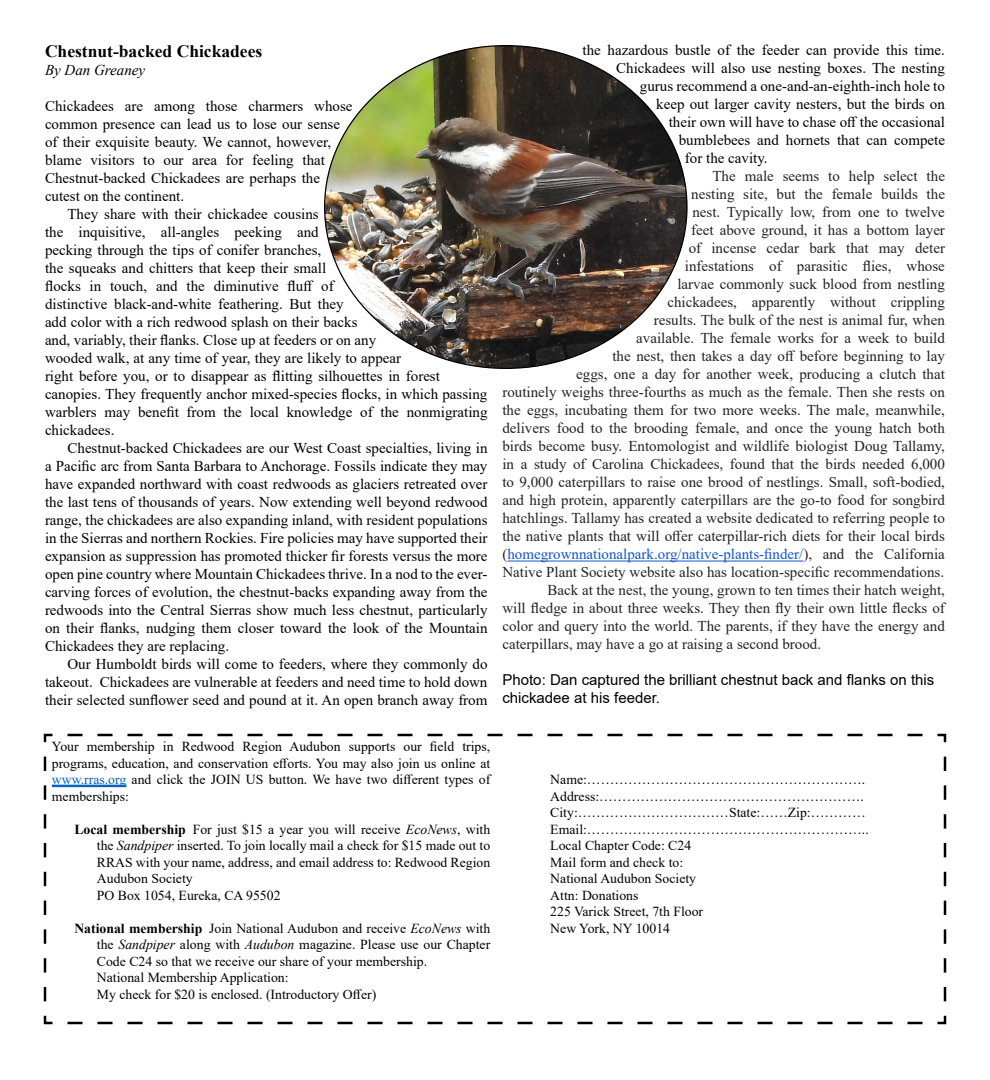
<style>
.page{position:relative;width:990px;height:1080px;background:#fff}
.page>*{position:absolute;margin:0;border:0;box-sizing:border-box;transform-origin:0 0}
.t1{font:700 17.5px "Times New Roman";color:#000}
.t2{font:15px "Times New Roman";color:#000}
.t3{font:15px "Times New Roman";color:#222}
.t4{font:15px/18px "Arial";color:#000}
.t5{font:15px "Times New Roman";color:#15c}
.t6{font:italic 15px "Times New Roman";color:#000}
.t7{font:13.75px/16.5px "Times New Roman";color:#000}
.s1{color:#222}
.s2{color:#0563c1}
.s3{font-weight:700}
.s4{font-style:italic}
</style>
<div class="page">
<svg style="left:43px;top:733px;width:904px;height:292px"></svg>
<hr style="left:507px;top:561px;width:296px;height:1px;background:#15c">
<img style="left:325px;top:46px;width:361px;height:322px">
<p class="t1" style="left:45px;top:38px;width:219px">Chestnut-backed Chickadees</p>
<p class="t6" style="left:45px;top:60px;width:102px">By Dan Greaney</p>
<p class="t2" style="left:45px;top:95px;width:309px">Chickadees are among those charmers whose</p>
<p class="t2" style="left:45px;top:113px;width:296px">common presence can lead us to lose our sense</p>
<p class="t2" style="left:45px;top:131px;width:288px">of their exquisite beauty. We cannot, however,</p>
<p class="t2" style="left:45px;top:149px;width:282px">blame visitors to our area for feeling that</p>
<p class="t2" style="left:45px;top:167px;width:277px">Chestnut-backed Chickadees are perhaps the</p>
<p class="t2" style="left:45px;top:185px;width:141px">cutest on the continent.</p>
<p class="t2" style="left:68px;top:203px;width:253px">They share with their chickadee cousins</p>
<p class="t2" style="left:45px;top:221px;width:275px">the inquisitive, all-angles peeking and</p>
<p class="t2" style="left:45px;top:239px;width:278px">pecking through the tips of conifer branches,</p>
<p class="t2" style="left:45px;top:257px;width:283px">the squeaks and chitters that keep their small</p>
<p class="t2" style="left:45px;top:275px;width:290px">flocks in touch, and the diminutive fluff of</p>
<p class="t2" style="left:45px;top:293px;width:300px">distinctive black-and-white feathering. But they</p>
<p class="t2" style="left:45px;top:311px;width:314px">add color with a rich redwood splash on their backs</p>
<p class="t2" style="left:45px;top:329px;width:333px">and, variably, their flanks. Close up at feeders or on any</p>
<p class="t2" style="left:45px;top:347px;width:358px">wooded walk, at any time of year, they are likely to appear</p>
<p class="t2" style="left:45px;top:365px;width:397px">right before you, or to disappear as flitting silhouettes in forest</p>
<p class="t2" style="left:45px;top:383px;width:444px">canopies. They frequently anchor mixed-species flocks, in which passing</p>
<p class="t2" style="left:45px;top:401px;width:444px">warblers may benefit from the local knowledge of the nonmigrating</p>
<p class="t2" style="left:45px;top:419px;width:71px">chickadees.</p>
<p class="t2" style="left:68px;top:437px;width:422px">Chestnut-backed Chickadees are our West Coast specialties, living in</p>
<p class="t2" style="left:45px;top:455px;width:444px">a Pacific arc from Santa Barbara to Anchorage. Fossils indicate they may</p>
<p class="t2" style="left:45px;top:473px;width:444px">have expanded northward with coast redwoods as glaciers retreated over</p>
<p class="t2" style="left:45px;top:491px;width:444px">the last tens of thousands of years. Now extending well beyond redwood</p>
<p class="t2" style="left:45px;top:509px;width:444px">range, the chickadees are also expanding inland, with resident populations</p>
<p class="t2" style="left:45px;top:527px;width:444px">in the Sierras and northern Rockies. Fire policies may have supported their</p>
<p class="t2" style="left:45px;top:545px;width:444px">expansion as suppression has promoted thicker fir forests versus the more</p>
<p class="t2" style="left:45px;top:563px;width:444px">open pine country where Mountain Chickadees thrive. In a nod to the ever-</p>
<p class="t2" style="left:45px;top:581px;width:444px">carving forces of evolution, the chestnut-backs expanding away from the</p>
<p class="t2" style="left:45px;top:599px;width:444px">redwoods into the Central Sierras show much less chestnut, particularly</p>
<p class="t2" style="left:45px;top:617px;width:444px">on their flanks, nudging them closer toward the look of the Mountain</p>
<p class="t2" style="left:45px;top:635px;width:186px">Chickadees they are replacing.</p>
<p class="t2" style="left:68px;top:653px;width:422px">Our Humboldt birds will come to feeders, where they commonly do</p>
<p class="t2" style="left:45px;top:671px;width:444px">takeout. Chickadees are vulnerable at feeders and need time to hold down</p>
<p class="t2" style="left:45px;top:689px;width:444px">their selected sunflower seed and pound at it. An open branch away from</p>
<p class="t2" style="left:582px;top:40px;width:364px">the hazardous bustle of the feeder can provide this time.</p>
<p class="t2" style="left:616px;top:58px;width:330px">Chickadees will also use nesting boxes. The nesting</p>
<p class="t2" style="left:640px;top:76px;width:307px">gurus recommend a one-and-an-eighth-inch hole to</p>
<p class="t2" style="left:656px;top:94px;width:290px">keep out larger cavity nesters, but the birds on</p>
<p class="t2" style="left:669px;top:112px;width:278px">their own will have to chase off the occasional</p>
<p class="t2" style="left:679px;top:130px;width:268px">bumblebees and hornets that can compete</p>
<p class="t2" style="left:685px;top:148px;width:84px">for the cavity.</p>
<p class="t3" style="left:712px;top:166px;width:234px">The male seems to help select the</p>
<p class="t3" style="left:691px;top:184px;width:255px">nesting site, but the female builds the</p>
<p class="t3" style="left:692px;top:202px;width:254px">nest. Typically low, from one to twelve</p>
<p class="t3" style="left:691px;top:220px;width:255px">feet above ground, it has a bottom layer</p>
<p class="t3" style="left:689px;top:238px;width:258px">of incense cedar bark that may deter</p>
<p class="t3" style="left:685px;top:256px;width:261px">infestations of parasitic flies, whose</p>
<p class="t3" style="left:677px;top:274px;width:269px">larvae commonly suck blood from nestling</p>
<p class="t3" style="left:667px;top:292px;width:279px">chickadees, apparently without crippling</p>
<p class="t3" style="left:654px;top:310px;width:293px">results. The bulk of the nest is animal fur, when</p>
<p class="t3" style="left:636px;top:328px;width:310px">available. The female works for a week to build</p>
<p class="t3" style="left:612px;top:346px;width:334px">the nest, then takes a day off before beginning to lay</p>
<p class="t3" style="left:576px;top:364px;width:370px">eggs, one a day for another week, producing a clutch that</p>
<p class="t3" style="left:502px;top:382px;width:444px">routinely weighs three-fourths as much as the female. Then she rests on</p>
<p class="t3" style="left:502px;top:400px;width:444px">the eggs, incubating them for two more weeks. The male, meanwhile,</p>
<p class="t3" style="left:502px;top:418px;width:444px">delivers food to the brooding female, and once the young hatch both</p>
<p class="t3" style="left:502px;top:436px;width:444px">birds become busy. Entomologist and wildlife biologist Doug Tallamy,</p>
<p class="t3" style="left:502px;top:454px;width:444px">in a study of Carolina Chickadees, found that the birds needed 6,000</p>
<p class="t3" style="left:502px;top:472px;width:444px">to 9,000 caterpillars to raise one brood of nestlings. Small, soft-bodied,</p>
<p class="t3" style="left:502px;top:490px;width:444px">and high protein, apparently caterpillars are the go-to food for songbird</p>
<p class="t3" style="left:502px;top:508px;width:444px">hatchlings. Tallamy has created a website dedicated to referring people to</p>
<p class="t3" style="left:502px;top:526px;width:444px">the native plants that will offer caterpillar-rich diets for their local birds</p>
<p class="t5" style="left:502px;top:544px;width:444px"><span class="s1">(</span>homegrownnationalpark.org/native-plants-finder/<span class="s1">), and the California</span></p>
<p class="t3" style="left:502px;top:562px;width:443px">Native Plant Society website also has location-specific recommendations.</p>
<p class="t3" style="left:547px;top:580px;width:399px">Back at the nest, the young, grown to ten times their hatch weight,</p>
<p class="t3" style="left:502px;top:598px;width:444px">will fledge in about three weeks. They then fly their own little flecks of</p>
<p class="t3" style="left:502px;top:616px;width:444px">color and query into the world. The parents, if they have the energy and</p>
<p class="t3" style="left:502px;top:634px;width:320px">caterpillars, may have a go at raising a second brood.</p>
<p class="t4" style="left:502px;top:671px;width:433px">Photo: Dan captured the brilliant chestnut back and flanks on this chickadee at his feeder.</p>
<p class="t7" style="left:52px;top:738px;width:440px;text-align:justify">Your membership in Redwood Region Audubon supports our field trips, programs, education, and conservation efforts. You may also join us online at <span class="s2">www.rras.org</span> and click the JOIN US button. We have two different types of memberships:</p>
<p class="t7" style="left:97px;top:821px;width:395px;text-indent:-23px"><span class="s3">Local membership</span> For just $15 a year you will receive <span class="s4">EcoNews</span>, with the <span class="s4">Sandpiper</span> inserted. To join locally mail a check for $15 made out to RRAS with your name, address, and email address to: Redwood Region Audubon Society<br>PO Box 1054, Eureka, CA 95502</p>
<p class="t7" style="left:97px;top:920px;width:395px;text-indent:-22px"><span class="s3">National membership</span> Join National Audubon and receive <span class="s4">EcoNews</span> with the <span class="s4">Sandpiper</span> along with <span class="s4">Audubon</span> magazine. Please use our Chapter Code C24 so that we receive our share of your membership.<br>National Membership Application:<br>My check for $20 is enclosed. (Introductory Offer)</p>
<p class="t7" style="left:550px;top:771px;width:320px">Name:…………………………………………………….<br>Address:………………………………………………….<br>City:……………………………State:……Zip:…………<br>Email:……………………………………………………..<br>Local Chapter Code: C24<br>Mail form and check to:<br>National Audubon Society<br>Attn: Donations<br>225 Varick Street, 7th Floor<br>New York, NY 10014</p>
</div>
